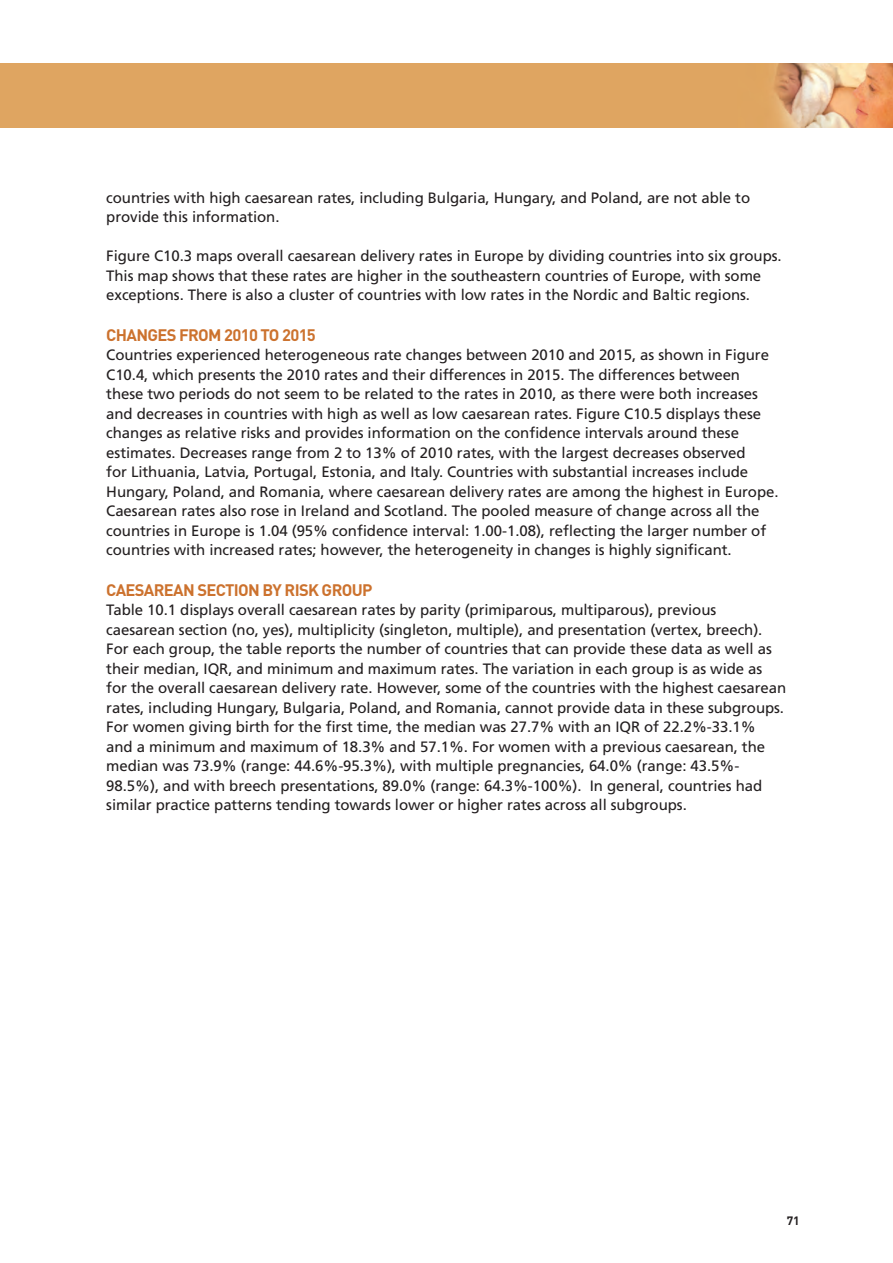
<style>
.page{position:relative;width:893px;height:1263px;background:#fff}
.page>*{position:absolute;margin:0;border:0;box-sizing:border-box;transform-origin:0 0}
.Header_1_1_1{font:700 16.5px "DIN";letter-spacing:-.04em;color:#cc722e}
.Body{font:15px/19.5px "Frutiger";letter-spacing:-.005em;color:#231f20}
.t1{font:700 12px "DIN";color:#231f20}
</style>
<div class="page">
<img style="left:0;top:64px;width:893px;height:64px">
<p class="Body" style="left:106px;top:188px;width:645px">countries with high caesarean rates, including Bulgaria, Hungary, and Poland, are not able to provide this information.</p>
<p class="Body" style="left:106px;top:246px;width:677px">Figure C10.3 maps overall caesarean delivery rates in Europe by dividing countries into six groups.<br>This map shows that these rates are higher in the southeastern countries of Europe, with some exceptions. There is also a cluster of countries with low rates in the Nordic and Baltic regions.</p>
<p class="Header_1_1_1" style="left:106px;top:324px;width:211px">CHANGES FROM 2010 TO 2015</p>
<p class="Body" style="left:106px;top:345px;width:674px">Countries experienced heterogeneous rate changes between 2010 and 2015, as shown in Figure C10.4, which presents the 2010 rates and their differences in 2015. The differences between these two periods do not seem to be related to the rates in 2010, as there were both increases and decreases in countries with high as well as low caesarean rates. Figure C10.5 displays these changes as relative risks and provides information on the confidence intervals around these estimates. Decreases range from 2 to 13% of 2010 rates, with the largest decreases observed<br>for Lithuania, Latvia, Portugal, Estonia, and Italy. Countries with substantial increases include Hungary, Poland, and Romania, where caesarean delivery rates are among the highest in Europe.<br>Caesarean rates also rose in Ireland and Scotland. The pooled measure of change across all the countries in Europe is 1.04 (95% confidence interval: 1.00-1.08), reflecting the larger number of countries with increased rates; however, the heterogeneity in changes is highly significant.</p>
<p class="Header_1_1_1" style="left:106px;top:579px;width:268px">CAESAREAN SECTION BY RISK GROUP</p>
<p class="Body" style="left:106px;top:600px;width:681px">Table 10.1 displays overall caesarean rates by parity (primiparous, multiparous), previous caesarean section (no, yes), multiplicity (singleton, multiple), and presentation (vertex, breech).<br>For each group, the table reports the number of countries that can provide these data as well as their median, IQR, and minimum and maximum rates. The variation in each group is as wide as for the overall caesarean delivery rate. However, some of the countries with the highest caesarean rates, including Hungary, Bulgaria, Poland, and Romania, cannot provide data in these subgroups.<br>For women giving birth for the first time, the median was 27.7% with an IQR of 22.2%-33.1%<br>and a minimum and maximum of 18.3% and 57.1%. For women with a previous caesarean, the median was 73.9% (range: 44.6%-95.3%), with multiple pregnancies, 64.0% (range: 43.5%- 98.5%), and with breech presentations, 89.0% (range: 64.3%-100%). In general, countries had similar practice patterns tending towards lower or higher rates across all subgroups.</p>
<p class="t1" style="left:787px;top:1213px;width:15px">71</p>
</div>
